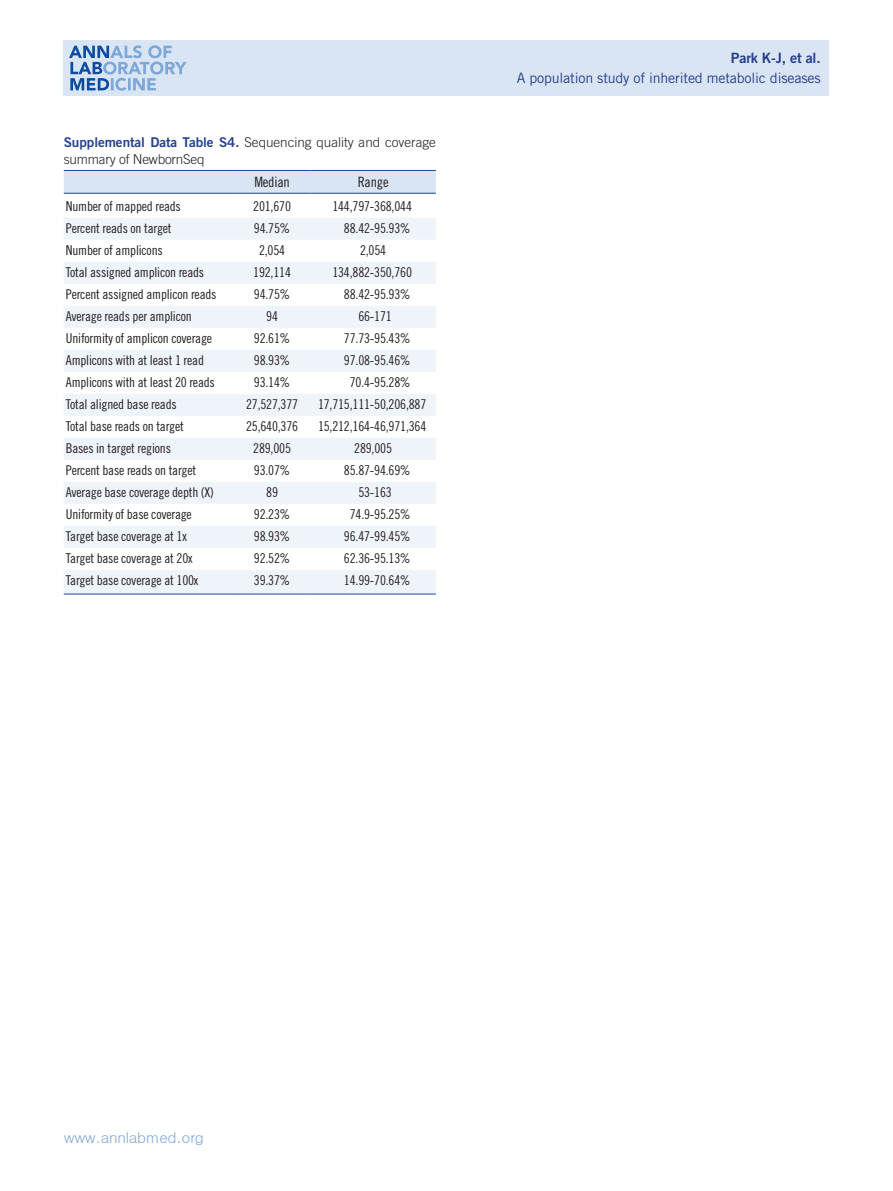
<style>
.page{position:relative;width:893px;height:1191px;background:#fff}
.page>*{position:absolute;margin:0;border:0;box-sizing:border-box;transform-origin:0 0}
.t1{font:15px "Dotum";letter-spacing:-.02em;color:#7ca7d8}
.t2{font:14.25px "Trade Gothic LT Std";letter-spacing:-.015em;color:#253f8e}
.t3{font:14.25px "Trade Gothic LT Std Bd 2";letter-spacing:-.015em;color:#253f8e}
.표머리글{font:14.25px "Trade Gothic LT Std Cn 18";letter-spacing:-.015em;color:#231f20}
.표본문{font:13.5px "Trade Gothic LT Std Cn 18";letter-spacing:-.015em;color:#231f20}
.표제목_그림설명{font:300 13.5px/16.2px "Trade Gothic LT Std";letter-spacing:-.005em;color:#231f20}
.s1{font-family:"Trade Gothic LT Std Bd 2";font-weight:400;color:#253f8e}
</style>
<div class="page">
<div style="left:64px;top:40px;width:765px;height:56px;background:#dae5f4"></div>
<svg style="left:69px;top:45px;width:118px;height:46px"></svg>
<div style="left:64px;top:171px;width:372px;height:22px;background:#dae5f4"></div>
<svg style="left:64px;top:218px;width:372px;height:375px;fill:#eff4fa"></svg>
<hr style="left:64px;top:170px;width:170px;height:1px;background:#18469d">
<hr style="left:234px;top:170px;width:76px;height:1px;background:#18469d">
<hr style="left:310px;top:170px;width:126px;height:1px;background:#18469d">
<hr style="left:64px;top:193px;width:170px;height:1px;background:#18469d">
<hr style="left:234px;top:193px;width:76px;height:1px;background:#18469d">
<hr style="left:310px;top:193px;width:126px;height:1px;background:#18469d">
<hr style="left:64px;top:593px;width:170px;height:1px;background:#18469d">
<hr style="left:234px;top:593px;width:76px;height:1px;background:#18469d">
<hr style="left:310px;top:593px;width:126px;height:1px;background:#18469d">
<p class="표제목_그림설명" style="left:64px;top:134px;width:374px"><span class="s1">Supplemental Data Table S4.</span> Sequencing quality and coverage summary of NewbornSeq</p>
<p class="표머리글" style="left:254px;top:173px;width:37px">Median</p>
<p class="표머리글" style="left:358px;top:173px;width:32px">Range</p>
<p class="표본문" style="left:66px;top:198px;width:116px">Number of mapped reads</p>
<p class="표본문" style="left:253px;top:198px;width:39px">201,670</p>
<p class="표본문" style="left:332px;top:198px;width:81px">144,797-368,044</p>
<p class="표본문" style="left:66px;top:220px;width:107px">Percent reads on target</p>
<p class="표본문" style="left:254px;top:220px;width:38px">94.75%</p>
<p class="표본문" style="left:344px;top:220px;width:68px">88.42-95.93%</p>
<p class="표본문" style="left:66px;top:242px;width:98px">Number of amplicons</p>
<p class="표본문" style="left:259px;top:242px;width:28px">2,054</p>
<p class="표본문" style="left:360px;top:242px;width:28px">2,054</p>
<p class="표본문" style="left:66px;top:264px;width:140px">Total assigned amplicon reads</p>
<p class="표본문" style="left:253px;top:264px;width:39px">192,114</p>
<p class="표본문" style="left:332px;top:264px;width:81px">134,882-350,760</p>
<p class="표본문" style="left:66px;top:286px;width:152px">Percent assigned amplicon reads</p>
<p class="표본문" style="left:254px;top:286px;width:38px">94.75%</p>
<p class="표본문" style="left:344px;top:286px;width:68px">88.42-95.93%</p>
<p class="표본문" style="left:66px;top:308px;width:127px">Average reads per amplicon</p>
<p class="표본문" style="left:266px;top:308px;width:13px">94</p>
<p class="표본문" style="left:358px;top:308px;width:35px">66-171</p>
<p class="표본문" style="left:66px;top:330px;width:148px">Uniformity of amplicon coverage</p>
<p class="표본문" style="left:254px;top:330px;width:38px">92.61%</p>
<p class="표본문" style="left:344px;top:330px;width:68px">77.73-95.43%</p>
<p class="표본문" style="left:66px;top:352px;width:140px">Amplicons with at least 1 read</p>
<p class="표본문" style="left:254px;top:352px;width:38px">98.93%</p>
<p class="표본문" style="left:344px;top:352px;width:68px">97.08-95.46%</p>
<p class="표본문" style="left:66px;top:374px;width:150px">Amplicons with at least 20 reads</p>
<p class="표본문" style="left:254px;top:374px;width:38px">93.14%</p>
<p class="표본문" style="left:350px;top:374px;width:62px">70.4-95.28%</p>
<p class="표본문" style="left:66px;top:396px;width:112px">Total aligned base reads</p>
<p class="표본문" style="left:246px;top:396px;width:54px">27,527,377</p>
<p class="표본문" style="left:318px;top:396px;width:110px">17,715,111-50,206,887</p>
<p class="표본문" style="left:66px;top:418px;width:119px">Total base reads on target</p>
<p class="표본문" style="left:246px;top:418px;width:54px">25,640,376</p>
<p class="표본문" style="left:318px;top:418px;width:110px">15,212,164-46,971,364</p>
<p class="표본문" style="left:66px;top:440px;width:107px">Bases in target regions</p>
<p class="표본문" style="left:253px;top:440px;width:39px">289,005</p>
<p class="표본문" style="left:354px;top:440px;width:39px">289,005</p>
<p class="표본문" style="left:66px;top:462px;width:132px">Percent base reads on target</p>
<p class="표본문" style="left:254px;top:462px;width:38px">93.07%</p>
<p class="표본문" style="left:344px;top:462px;width:68px">85.87-94.69%</p>
<p class="표본문" style="left:66px;top:484px;width:150px">Average base coverage depth (X)</p>
<p class="표본문" style="left:266px;top:484px;width:13px">89</p>
<p class="표본문" style="left:358px;top:484px;width:35px">53-163</p>
<p class="표본문" style="left:66px;top:506px;width:127px">Uniformity of base coverage</p>
<p class="표본문" style="left:254px;top:506px;width:38px">92.23%</p>
<p class="표본문" style="left:350px;top:506px;width:62px">74.9-95.25%</p>
<p class="표본문" style="left:66px;top:528px;width:122px">Target base coverage at 1x</p>
<p class="표본문" style="left:254px;top:528px;width:38px">98.93%</p>
<p class="표본문" style="left:344px;top:528px;width:68px">96.47-99.45%</p>
<p class="표본문" style="left:66px;top:550px;width:128px">Target base coverage at 20x</p>
<p class="표본문" style="left:254px;top:550px;width:38px">92.52%</p>
<p class="표본문" style="left:344px;top:550px;width:68px">62.36-95.13%</p>
<p class="표본문" style="left:66px;top:572px;width:134px">Target base coverage at 100x</p>
<p class="표본문" style="left:254px;top:572px;width:38px">39.37%</p>
<p class="표본문" style="left:344px;top:572px;width:68px">14.99-70.64%</p>
<p class="t3" style="left:731px;top:49px;width:91px">Park K-J, et al.</p>
<p class="t2" style="left:517px;top:69px;width:305px">A population study of inherited metabolic diseases</p>
<p class="t1" style="left:64px;top:1130px;width:142px">www.annlabmed.org</p>
</div>
